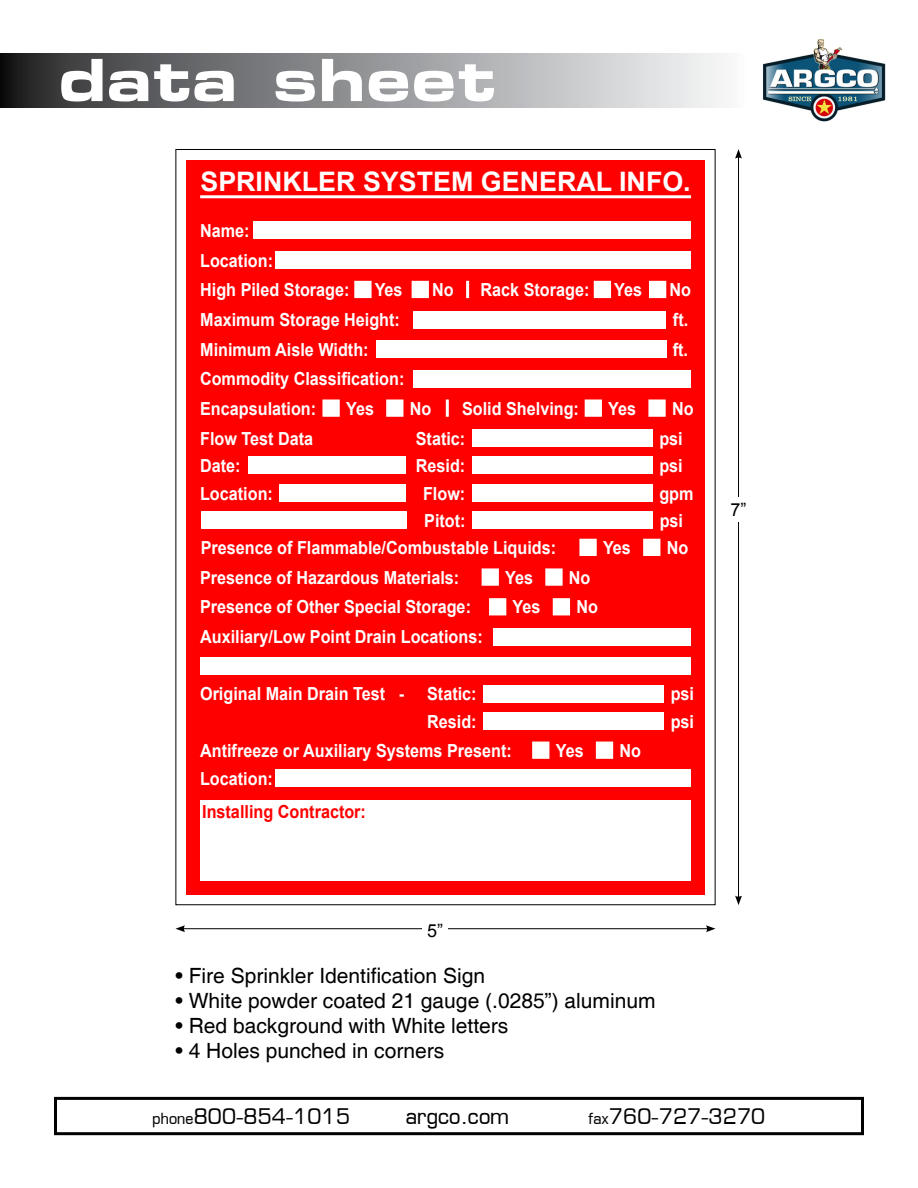
<style>
.page{position:relative;width:918px;height:1188px;background:#fff}
.page>*{position:absolute;margin:0;border:0;box-sizing:border-box;transform-origin:0 0}
.t1{font:700 72px "Metrostyle Extended";color:#fff}
.t2{font:700 26.85px "Arial";color:#fff}
.t3{font:21px "Helvetica";color:#000}
.t4{font:21px "Metrostyle";letter-spacing:.01em;color:#000}
.t5{font:700 18px/29.7px "Arial";color:#fff;scale:.9 1}
.t6{font:700 18px "Arial";color:#f00;scale:.9 1}
.t7{font:18px "Arial";color:#000}
.s1{font-size:15px}
</style>
<div class="page">
<div style="left:186px;top:160px;width:519px;height:734px;background:#f00"></div>
<hr style="left:200px;top:195px;width:491px;height:3px;background:#fff">
<div style="left:254px;top:221px;width:437px;height:18px;background:#fff"></div>
<div style="left:276px;top:251px;width:415px;height:18px;background:#fff"></div>
<div style="left:276px;top:770px;width:415px;height:17px;background:#fff"></div>
<div style="left:413px;top:311px;width:253px;height:18px;background:#fff"></div>
<div style="left:493px;top:628px;width:198px;height:17px;background:#fff"></div>
<div style="left:200px;top:657px;width:491px;height:17px;background:#fff"></div>
<div style="left:376px;top:341px;width:290px;height:17px;background:#fff"></div>
<div style="left:472px;top:430px;width:181px;height:17px;background:#fff"></div>
<div style="left:248px;top:457px;width:158px;height:17px;background:#fff"></div>
<div style="left:201px;top:512px;width:205px;height:17px;background:#fff"></div>
<div style="left:280px;top:485px;width:126px;height:17px;background:#fff"></div>
<div style="left:484px;top:685px;width:180px;height:18px;background:#fff"></div>
<div style="left:472px;top:457px;width:181px;height:17px;background:#fff"></div>
<div style="left:484px;top:712px;width:180px;height:18px;background:#fff"></div>
<div style="left:473px;top:512px;width:180px;height:17px;background:#fff"></div>
<div style="left:472px;top:485px;width:181px;height:17px;background:#fff"></div>
<div style="left:413px;top:370px;width:278px;height:17px;background:#fff"></div>
<div style="left:354px;top:281px;width:18px;height:17px;background:#fff;border:3px solid #fff"></div>
<div style="left:594px;top:281px;width:17px;height:17px;background:#fff"></div>
<div style="left:579px;top:539px;width:18px;height:17px;background:#fff;border:3px solid #fff"></div>
<div style="left:532px;top:742px;width:17px;height:17px;background:#fff;border:3px solid #fff"></div>
<div style="left:482px;top:568px;width:17px;height:18px;background:#fff;border:3px solid #fff"></div>
<div style="left:489px;top:598px;width:17px;height:17px;background:#fff;border:3px solid #fff"></div>
<div style="left:322px;top:399px;width:18px;height:18px;background:#fff;border:3px solid #fff"></div>
<div style="left:585px;top:399px;width:17px;height:18px;background:#fff;border:3px solid #fff"></div>
<div style="left:412px;top:281px;width:17px;height:17px;background:#fff"></div>
<div style="left:649px;top:281px;width:17px;height:17px;background:#fff"></div>
<div style="left:643px;top:539px;width:17px;height:17px;background:#fff"></div>
<div style="left:596px;top:742px;width:17px;height:17px;background:#fff"></div>
<div style="left:545px;top:568px;width:18px;height:18px;background:#fff;border:3px solid #fff"></div>
<div style="left:553px;top:598px;width:17px;height:17px;background:#fff"></div>
<div style="left:386px;top:399px;width:17px;height:18px;background:#fff;border:3px solid #fff"></div>
<div style="left:648px;top:399px;width:18px;height:18px;background:#fff;border:3px solid #fff"></div>
<div style="left:200px;top:800px;width:491px;height:81px;background:#fff"></div>
<hr style="left:183px;top:928px;width:525px;height:1px;background:#000">
<svg style="left:176px;top:925px;width:9px;height:7px"></svg>
<svg style="left:706px;top:925px;width:10px;height:7px"></svg>
<hr style="left:738px;top:156px;width:1px;height:742px;background:#000">
<svg style="left:735px;top:896px;width:7px;height:9px"></svg>
<svg style="left:735px;top:149px;width:7px;height:10px"></svg>
<div style="left:423px;top:918px;width:25px;height:24px;background:#fff"></div>
<div style="left:726px;top:498px;width:25px;height:24px;background:#fff"></div>
<hr style="left:446px;top:399px;width:3px;height:18px;background:#fff">
<hr style="left:466px;top:281px;width:3px;height:17px;background:#fff">
<img style="left:763px;top:38px;width:123px;height:84px">
<svg style="left:0;top:54px;width:724px;height:54px;background:#8f9193"></svg>
<div style="left:54px;top:1097px;width:810px;height:38px;border:3px solid #000"></div>
<h1 class="t1" style="left:59px;top:42px;width:440px">data sheet</h1>
<h2 class="t2" style="left:200px;top:164px;width:492px">SPRINKLER SYSTEM GENERAL INFO.</h2>
<p class="t5" style="left:200px;top:216px;width:57px">Name:</p>
<p class="t5" style="left:200px;top:246px;width:83px">Location:</p>
<p class="t5" style="left:200px;top:275px;width:168px">High Piled Storage:</p>
<p class="t5" style="left:480px;top:275px;width:123px">Rack Storage:</p>
<p class="t5" style="left:432px;top:275px;width:25px">No</p>
<p class="t5" style="left:669px;top:275px;width:25px">No ft. ft.</p>
<p class="t5" style="left:375px;top:275px;width:33px">Yes</p>
<p class="t5" style="left:614px;top:275px;width:33px">Yes</p>
<p class="t5" style="left:200px;top:306px;width:224px">Maximum Storage Height:</p>
<p class="t5" style="left:200px;top:335px;width:189px">Minimum Aisle Width:</p>
<p class="t5" style="left:200px;top:365px;width:229px">Commodity Classification:</p>
<p class="t5" style="left:200px;top:394px;width:131px">Encapsulation:</p>
<p class="t5" style="left:462px;top:394px;width:132px">Solid Shelving:</p>
<p class="t5" style="left:346px;top:394px;width:33px">Yes</p>
<p class="t5" style="left:608px;top:394px;width:33px">Yes</p>
<p class="t5" style="left:410px;top:394px;width:25px">No</p>
<p class="t5" style="left:672px;top:394px;width:25px">No</p>
<p class="t5" style="left:200px;top:424px;width:127px">Flow Test Data</p>
<p class="t5" style="left:416px;top:424px;width:57px">Static:</p>
<p class="t5" style="left:200px;top:452px;width:83px;line-height:28px">Date:<br>Location:</p>
<p class="t5" style="left:416px;top:451px;width:57px">Resid:</p>
<p class="t5" style="left:423px;top:479px;width:48px">Flow:</p>
<p class="t5" style="left:424px;top:506px;width:47px">Pitot:</p>
<p class="t5" style="left:201px;top:533px;width:397px">Presence of Flammable/Combustable Liquids:</p>
<p class="t5" style="left:200px;top:563px;width:303px">Presence of Hazardous Materials:<br>Presence of Other Special Storage:</p>
<p class="t5" style="left:200px;top:622px;width:316px">Auxiliary/Low Point Drain Locations:</p>
<p class="t5" style="left:505px;top:563px;width:41px;text-align:center">Yes<br>Yes</p>
<p class="t5" style="left:603px;top:533px;width:33px">Yes</p>
<p class="t5" style="left:569px;top:563px;width:34px;text-align:center">No<br>No</p>
<p class="t5" style="left:200px;top:680px;width:228px">Original Main Drain Test -</p>
<p class="t5" style="left:427px;top:680px;width:57px">Static:</p>
<p class="t5" style="left:427px;top:707px;width:57px">Resid:</p>
<p class="t5" style="left:200px;top:736px;width:348px">Antifreeze or Auxiliary Systems Present:</p>
<p class="t5" style="left:200px;top:764px;width:83px">Location:</p>
<p class="t6" style="left:202px;top:799px;width:184px">Installing Contractor:</p>
<p class="t5" style="left:556px;top:736px;width:33px">Yes</p>
<p class="t5" style="left:620px;top:736px;width:25px">No</p>
<p class="t5" style="left:659px;top:424px;width:28px">psi</p>
<p class="t5" style="left:659px;top:451px;width:28px">psi</p>
<p class="t5" style="left:659px;top:479px;width:39px">gpm</p>
<p class="t5" style="left:660px;top:506px;width:28px">psi</p>
<p class="t5" style="left:667px;top:533px;width:25px">No</p>
<p class="t5" style="left:671px;top:680px;width:28px">psi</p>
<p class="t5" style="left:671px;top:707px;width:28px">psi</p>
<p class="t7" style="left:731px;top:498px;width:18px">7”</p>
<p class="t7" style="left:427px;top:919px;width:18px">5”</p>
<p class="t3" style="left:176px;top:963px;width:311px">• Fire Sprinkler Identification Sign</p>
<p class="t3" style="left:176px;top:989px;width:482px">• White powder coated 21 gauge (.0285”) aluminum</p>
<p class="t3" style="left:176px;top:1014px;width:334px">• Red background with White letters</p>
<p class="t3" style="left:176px;top:1039px;width:270px">• 4 Holes punched in corners</p>
<p class="t4" style="left:153px;top:1103px;width:199px"><span class="s1">phone</span>800-854-1015</p>
<p class="t4" style="left:406px;top:1103px;width:105px">argco.com</p>
<p class="t4" style="left:588px;top:1103px;width:179px"><span class="s1">fax</span>760-727-3270</p>
</div>
